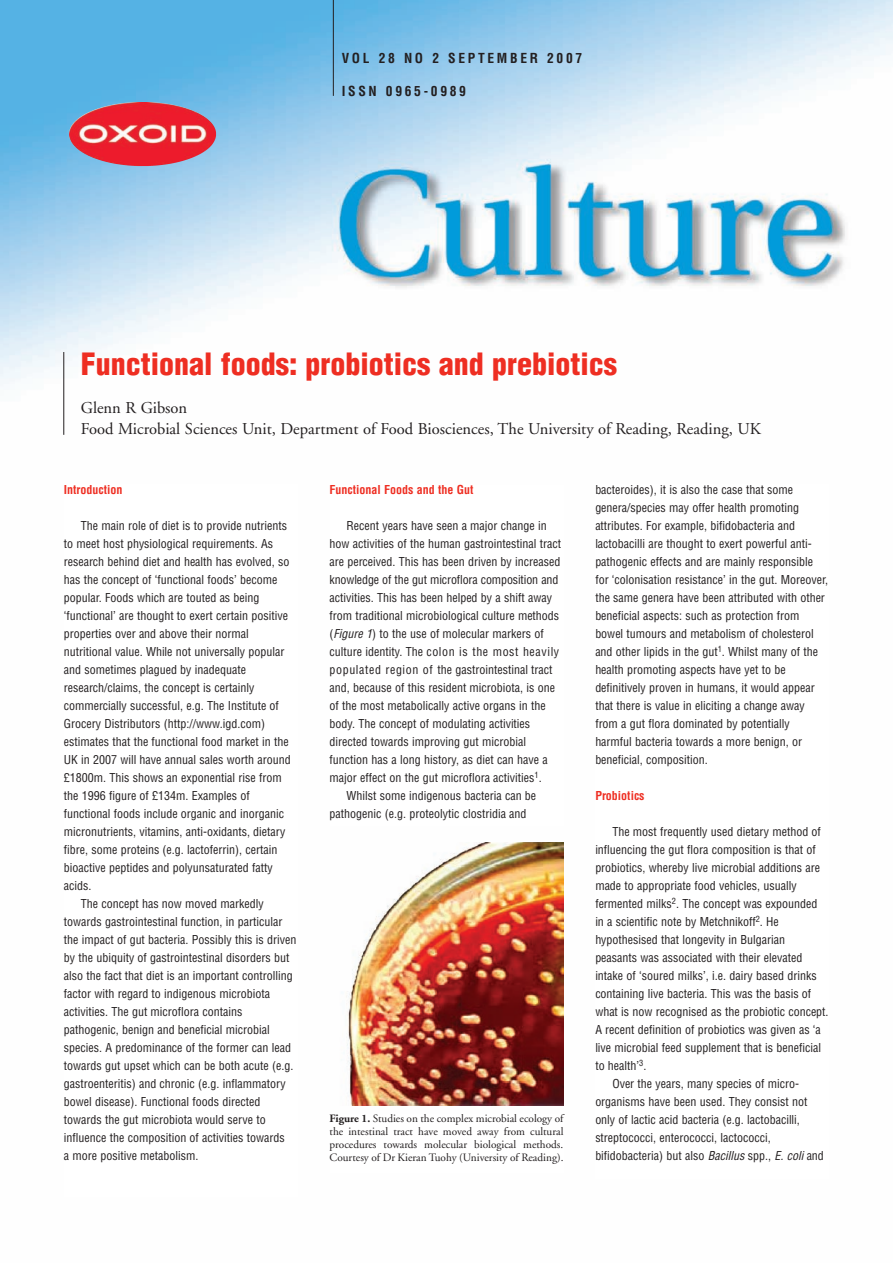
<style>
.page{position:relative;width:893px;height:1263px;background:#fff}
.page>*{position:absolute;margin:0;border:0;box-sizing:border-box;transform-origin:0 0}
.t1{font:900 condensed 30px "Helvetica";color:#ee2e22}
.t2{font:16.5px/21px "Adobe Garamond";color:#231f20}
.t3{font:700 condensed 13.5px "Helvetica";letter-spacing:.2em;color:#231f20}
.t4{font:condensed 12px/18px "Helvetica";color:#231f20}
.t5{font:700 condensed 12px "Helvetica";color:#ee2e22}
.t6{font:condensed 12px "Helvetica";letter-spacing:.05em;color:#231f20}
.t7{font:11.25px/12.8px "Adobe Garamond";color:#231f20;text-align:justify}
.s1{font-style:italic}
.s2{font-weight:700}
</style>
<div class="page">
<img style="left:0;top:0;width:893px;height:1106px">
<img style="left:74px;top:146px;width:63px;height:20px">
<hr style="left:333px;top:0;width:1px;height:96px;background:#231f20">
<hr style="left:64px;top:352px;width:1px;height:83px;background:#231f20">
<div style="left:64px;top:485px;width:234px;height:712px;background:#fff"></div>
<div style="left:330px;top:485px;width:233px;height:340px;background:#fff"></div>
<div style="left:595px;top:485px;width:234px;height:694px;background:#fff"></div>
<img style="left:330px;top:842px;width:233px;height:264px">
<p class="t3" style="left:342px;top:50px;width:242px">VOL 28 NO 2 SEPTEMBER 2007</p>
<p class="t3" style="left:342px;top:83px;width:126px">ISSN 0965-0989</p>
<h1 class="t1" style="left:81px;top:348px;width:538px">Functional foods: probiotics and prebiotics</h1>
<h2 class="t2" style="left:81px;top:399px;width:682px">Glenn R Gibson<br>Food Microbial Sciences Unit, Department of Food Biosciences, The University of Reading, Reading, UK</h2>
<p class="t5" style="left:64px;top:483px;width:60px">Introduction</p>
<p class="t4" style="left:81px;top:517px;width:208px">The main role of diet is to provide nutrients</p>
<p class="t4" style="left:64px;top:535px;width:211px">to meet host physiological requirements. As</p>
<p class="t4" style="left:64px;top:553px;width:227px">research behind diet and health has evolved, so</p>
<p class="t4" style="left:64px;top:571px;width:215px">has the concept of ‘functional foods’ become</p>
<p class="t4" style="left:64px;top:589px;width:197px">popular. Foods which are touted as being</p>
<p class="t4" style="left:64px;top:607px;width:226px">‘functional’ are thought to exert certain positive</p>
<p class="t4" style="left:64px;top:625px;width:187px">properties over and above their normal</p>
<p class="t4" style="left:64px;top:643px;width:222px">nutritional value. While not universally popular</p>
<p class="t4" style="left:64px;top:661px;width:184px">and sometimes plagued by inadequate</p>
<p class="t4" style="left:64px;top:679px;width:192px">research/claims, the concept is certainly</p>
<p class="t4" style="left:64px;top:697px;width:217px">commercially successful, e.g. The Institute of</p>
<p class="t4" style="left:64px;top:715px;width:203px">Grocery Distributors (http://www.igd.com)</p>
<p class="t4" style="left:64px;top:733px;width:226px">estimates that the functional food market in the</p>
<p class="t4" style="left:64px;top:751px;width:228px">UK in 2007 will have annual sales worth around</p>
<p class="t4" style="left:64px;top:769px;width:220px">£1800m. This shows an exponential rise from</p>
<p class="t4" style="left:64px;top:787px;width:188px">the 1996 figure of £134m. Examples of</p>
<p class="t4" style="left:64px;top:805px;width:222px">functional foods include organic and inorganic</p>
<p class="t4" style="left:64px;top:823px;width:223px">micronutrients, vitamins, anti-oxidants, dietary</p>
<p class="t4" style="left:64px;top:841px;width:215px">fibre, some proteins (e.g. lactoferrin), certain</p>
<p class="t4" style="left:64px;top:859px;width:211px">bioactive peptides and polyunsaturated fatty</p>
<p class="t4" style="left:64px;top:877px;width:29px">acids.</p>
<p class="t4" style="left:81px;top:895px;width:185px">The concept has now moved markedly</p>
<p class="t4" style="left:64px;top:913px;width:220px">towards gastrointestinal function, in particular</p>
<p class="t4" style="left:64px;top:931px;width:234px">the impact of gut bacteria. Possibly this is driven</p>
<p class="t4" style="left:64px;top:949px;width:227px">by the ubiquity of gastrointestinal disorders but</p>
<p class="t4" style="left:64px;top:967px;width:230px">also the fact that diet is an important controlling</p>
<p class="t4" style="left:64px;top:985px;width:208px">factor with regard to indigenous microbiota</p>
<p class="t4" style="left:64px;top:1003px;width:180px">activities. The gut microflora contains</p>
<p class="t4" style="left:64px;top:1021px;width:208px">pathogenic, benign and beneficial microbial</p>
<p class="t4" style="left:64px;top:1039px;width:229px">species. A predominance of the former can lead</p>
<p class="t4" style="left:64px;top:1057px;width:231px">towards gut upset which can be both acute (e.g.</p>
<p class="t4" style="left:64px;top:1075px;width:223px">gastroenteritis) and chronic (e.g. inflammatory</p>
<p class="t4" style="left:64px;top:1093px;width:198px">bowel disease). Functional foods directed</p>
<p class="t4" style="left:64px;top:1111px;width:203px">towards the gut microbiota would serve to</p>
<p class="t4" style="left:64px;top:1129px;width:223px">influence the composition of activities towards</p>
<p class="t4" style="left:64px;top:1147px;width:136px">a more positive metabolism.</p>
<p class="t5" style="left:330px;top:483px;width:145px">Functional Foods and the Gut</p>
<p class="t4" style="left:347px;top:517px;width:202px">Recent years have seen a major change in</p>
<p class="t4" style="left:330px;top:535px;width:233px">how activities of the human gastrointestinal tract</p>
<p class="t4" style="left:330px;top:553px;width:233px">are perceived. This has been driven by increased</p>
<p class="t4" style="left:330px;top:571px;width:230px">knowledge of the gut microflora composition and</p>
<p class="t4" style="left:330px;top:589px;width:224px">activities. This has been helped by a shift away</p>
<p class="t4" style="left:330px;top:607px;width:231px">from traditional microbiological culture methods</p>
<p class="t4" style="left:330px;top:625px;width:216px">(<span class="s1">Figure 1</span>) to the use of molecular markers of</p>
<p class="t6" style="left:330px;top:645px;width:231px">culture identity. The colon is the most heavily</p>
<p class="t4" style="left:330px;top:661px;width:225px">populated region of the gastrointestinal tract</p>
<p class="t4" style="left:330px;top:679px;width:227px">and, because of this resident microbiota, is one</p>
<p class="t4" style="left:330px;top:697px;width:218px">of the most metabolically active organs in the</p>
<p class="t4" style="left:330px;top:715px;width:202px">body. The concept of modulating activities</p>
<p class="t4" style="left:330px;top:733px;width:198px">directed towards improving gut microbial</p>
<p class="t4" style="left:330px;top:751px;width:220px">function has a long history, as diet can have a</p>
<p class="t4" style="left:330px;top:769px;width:214px">major effect on the gut microflora activities<sup>1</sup>.</p>
<p class="t4" style="left:347px;top:787px;width:191px">Whilst some indigenous bacteria can be</p>
<p class="t4" style="left:330px;top:805px;width:199px">pathogenic (e.g. proteolytic clostridia and</p>
<p class="t7" style="left:330px;top:1113px;width:235px"><span class="s2">Figure 1.</span> Studies on the complex microbial ecology of the intestinal tract have moved away from cultural procedures towards molecular biological methods.<br>Courtesy of Dr Kieran Tuohy (University of Reading).</p>
<p class="t4" style="left:595px;top:481px;width:234px">bacteroides), it is also the case that some genera/species may offer health promoting attributes. For example, bifidobacteria and lactobacilli are thought to exert powerful anti&shy;pathogenic effects and are mainly responsible for ‘colonisation resistance’ in the gut. Moreover, the same genera have been attributed with other beneficial aspects: such as protection from bowel tumours and metabolism of cholesterol and other lipids in the gut<sup>1</sup>. Whilst many of the health promoting aspects have yet to be definitively proven in humans, it would appear that there is value in eliciting a change away from a gut flora dominated by potentially harmful bacteria towards a more benign, or beneficial, composition.</p>
<p class="t5" style="left:595px;top:789px;width:51px">Probiotics</p>
<p class="t4" style="left:612px;top:823px;width:210px">The most frequently used dietary method of</p>
<p class="t4" style="left:595px;top:841px;width:222px">influencing the gut flora composition is that of</p>
<p class="t4" style="left:595px;top:859px;width:226px">probiotics, whereby live microbial additions are</p>
<p class="t4" style="left:595px;top:877px;width:203px">made to appropriate food vehicles, usually</p>
<p class="t4" style="left:595px;top:895px;width:224px">fermented milks<sup>2</sup>. The concept was expounded</p>
<p class="t4" style="left:595px;top:913px;width:185px">in a scientific note by Metchnikoff<sup>2</sup>. He</p>
<p class="t4" style="left:595px;top:931px;width:191px">hypothesised that longevity in Bulgarian</p>
<p class="t4" style="left:595px;top:949px;width:209px">peasants was associated with their elevated</p>
<p class="t4" style="left:595px;top:967px;width:223px">intake of ‘soured milks’, i.e. dairy based drinks</p>
<p class="t4" style="left:595px;top:985px;width:217px">containing live bacteria. This was the basis of</p>
<p class="t4" style="left:595px;top:1003px;width:235px">what is now recognised as the probiotic concept.</p>
<p class="t4" style="left:595px;top:1021px;width:227px">A recent definition of probiotics was given as ‘a</p>
<p class="t4" style="left:595px;top:1039px;width:227px">live microbial feed supplement that is beneficial</p>
<p class="t4" style="left:595px;top:1057px;width:53px">to health’<sup>3</sup>.</p>
<p class="t4" style="left:612px;top:1075px;width:188px">Over the years, many species of micro-</p>
<p class="t4" style="left:595px;top:1093px;width:214px">organisms have been used. They consist not</p>
<p class="t4" style="left:595px;top:1111px;width:206px">only of lactic acid bacteria (e.g. lactobacilli,</p>
<p class="t4" style="left:595px;top:1129px;width:177px">streptococci, enterococci, lactococci,</p>
<p class="t4" style="left:595px;top:1147px;width:230px">bifidobacteria) but also <span class="s1">Bacillus</span> spp., <span class="s1">E. coli</span> and</p>
</div>
